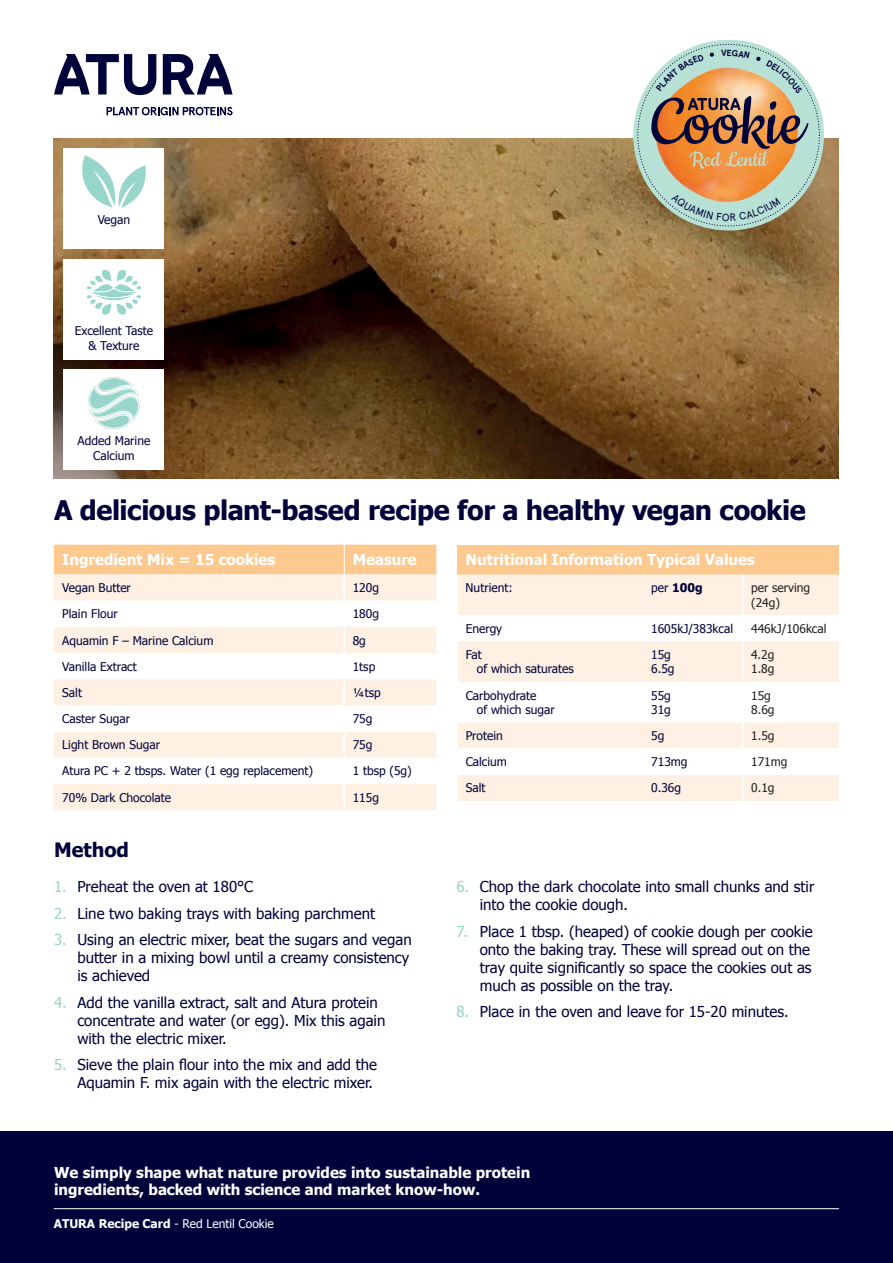
<style>
.page{position:relative;width:893px;height:1263px;background:#fff}
.page>*{position:absolute;margin:0;border:0;box-sizing:border-box;transform-origin:0 0}
.t1{font:79.2px "Cookie";color:#00023a}
.t2{font:700 27px "Tahoma";letter-spacing:-.015em;color:#00023a}
.t3{font:24.3px "Cookie";color:#b8e1d6}
.t4{font:700 19.8px "Tahoma";color:#00023a}
.t5{font:15px/18px "Tahoma";color:#00023a}
.t6{font:700 15px/16.5px "Tahoma";color:#fff}
.t7{font:12px/14.4px "Tahoma";color:#00023a}
.t8{font:12px/14.4px "Tahoma";color:#221f1f}
.t9{font:12px "Tahoma";color:#fff}
.t10{font:700 12px "Tahoma";color:#00023a}
.s1{font-weight:400}
.s2{color:#97d4c8}
.s3{font-weight:700}
</style>
<div class="page">
<img style="left:54px;top:138px;width:785px;height:341px">
<svg style="left:107px;top:107px;width:126px;height:8px"></svg>
<svg style="left:54px;top:54px;width:102px;height:41px"></svg>
<svg style="left:163px;top:54px;width:70px;height:41px"></svg>
<div style="left:54px;top:574px;width:382px;height:236px;background:#fef1e3"></div>
<svg style="left:54px;top:601px;width:382px;height:183px"></svg>
<hr style="left:343px;top:574px;width:2px;height:27px;background:#fff">
<hr style="left:343px;top:601px;width:2px;height:26px;background:#fff">
<hr style="left:343px;top:627px;width:2px;height:26px;background:#fff">
<hr style="left:343px;top:653px;width:2px;height:26px;background:#fff">
<hr style="left:343px;top:679px;width:2px;height:26px;background:#fff">
<hr style="left:343px;top:705px;width:2px;height:27px;background:#fff">
<hr style="left:343px;top:732px;width:2px;height:26px;background:#fff">
<hr style="left:343px;top:758px;width:2px;height:26px;background:#fff">
<hr style="left:343px;top:784px;width:2px;height:26px;background:#fff">
<div style="left:54px;top:545px;width:382px;height:29px;background:#fdc98f"></div>
<div style="left:457px;top:545px;width:382px;height:29px;background:#fdc98f"></div>
<div style="left:458px;top:574px;width:381px;height:227px;background:#fef1e3"></div>
<svg style="left:458px;top:615px;width:381px;height:160px"></svg>
<svg style="left:642px;top:615px;width:1px;height:26px"></svg>
<hr style="left:642px;top:682px;width:1px;height:40px;background:#fff">
<svg style="left:642px;top:749px;width:1px;height:26px"></svg>
<hr style="left:742px;top:641px;width:1px;height:41px;background:#fff">
<hr style="left:742px;top:574px;width:1px;height:41px;background:#fff">
<svg style="left:742px;top:722px;width:1px;height:27px"></svg>
<svg style="left:742px;top:775px;width:1px;height:26px"></svg>
<div style="left:0;top:1131px;width:893px;height:132px;background:#00023a"></div>
<hr style="left:54px;top:1208px;width:785px;height:1px;background:#fff">
<img style="left:620px;top:39px;width:218px;height:205px">
<svg style="left:688px;top:98px;width:53px;height:12px"></svg>
<svg style="left:710px;top:53px;width:4px;height:4px"></svg>
<svg style="left:756px;top:57px;width:4px;height:4px"></svg>
<div style="left:64px;top:148px;width:100px;height:100px;background:#fff"></div>
<div style="left:64px;top:259px;width:100px;height:100px;background:#fff"></div>
<div style="left:64px;top:370px;width:100px;height:100px;background:#fff"></div>
<svg style="left:87px;top:270px;width:54px;height:45px"></svg>
<svg style="left:82px;top:155px;width:64px;height:53px"></svg>
<svg style="left:88px;top:377px;width:52px;height:52px"></svg>
<svg style="left:671px;top:193px;width:110px;height:28px;background:#bcd1be"></svg>
<svg style="left:656px;top:54px;width:48px;height:37px;background:#c7d5c0"></svg>
<svg style="left:721px;top:50px;width:29px;height:9px"></svg>
<svg style="left:766px;top:60px;width:37px;height:34px"></svg>
<p class="t7" style="left:98px;top:213px;width:34px">Vegan</p>
<p class="t7" style="left:75px;top:324px;width:80px;line-height:15px;text-align:center">Excellent Taste &amp; Texture</p>
<p class="t7" style="left:78px;top:435px;width:74px;line-height:15px;text-align:center">Added Marine<br>Calcium</p>
<h1 class="t1" style="left:651px;top:93px;width:154px">Cookie</h1>
<h3 class="t3" style="left:690px;top:150px;width:79px">Red Lentil</h3>
<h2 class="t2" style="left:54px;top:499px;width:753px">A delicious plant-based recipe for a healthy vegan cookie</h2>
<p class="t6" style="left:62px;top:552px;width:214px">Ingredient Mix = 15 cookies</p>
<p class="t6" style="left:353px;top:552px;width:66px">Measure</p>
<p class="t7" style="left:62px;top:582px;width:70px">Vegan Butter</p>
<p class="t7" style="left:353px;top:582px;width:28px">120g</p>
<p class="t7" style="left:62px;top:608px;width:57px">Plain Flour</p>
<p class="t7" style="left:353px;top:608px;width:28px">180g</p>
<p class="t7" style="left:62px;top:634px;width:153px">Aquamin F – Marine Calcium</p>
<p class="t7" style="left:353px;top:634px;width:15px">8g</p>
<p class="t7" style="left:62px;top:660px;width:76px">Vanilla Extract</p>
<p class="t7" style="left:353px;top:660px;width:24px">1tsp</p>
<p class="t7" style="left:62px;top:686px;width:21px">Salt</p>
<p class="t7" style="left:353px;top:686px;width:29px">¼tsp</p>
<p class="t7" style="left:62px;top:712px;width:69px">Caster Sugar</p>
<p class="t7" style="left:353px;top:712px;width:21px">75g</p>
<p class="t7" style="left:62px;top:739px;width:99px">Light Brown Sugar</p>
<p class="t7" style="left:353px;top:739px;width:21px">75g</p>
<p class="t7" style="left:62px;top:765px;width:252px">Atura PC + 2 tbsps. Water (1 egg replacement)</p>
<p class="t7" style="left:353px;top:765px;width:61px">1 tbsp (5g)</p>
<p class="t7" style="left:62px;top:791px;width:110px">70% Dark Chocolate</p>
<p class="t7" style="left:353px;top:791px;width:28px">115g</p>
<p class="t6" style="left:466px;top:552px;width:291px">Nutritional Information Typical Values</p>
<p class="t7" style="left:466px;top:582px;width:49px">Nutrient:</p>
<p class="t10" style="left:651px;top:583px;width:53px"><span class="s1">per</span> 100g</p>
<p class="t8" style="left:751px;top:582px;width:61px">per serving (24g)</p>
<p class="t7" style="left:466px;top:622px;width:38px">Energy</p>
<p class="t7" style="left:651px;top:622px;width:83px">1605kJ/383kcal</p>
<p class="t8" style="left:751px;top:622px;width:77px">446kJ/106kcal</p>
<p class="t7" style="left:477px;top:648px;width:98px;text-indent:-11px">Fat<br>of which saturates</p>
<p class="t7" style="left:651px;top:648px;width:25px">15g<br>6.5g</p>
<p class="t8" style="left:751px;top:648px;width:25px">4.2g<br>1.8g</p>
<p class="t7" style="left:477px;top:689px;width:79px;text-indent:-11px">Carbohydrate<br>of which sugar</p>
<p class="t7" style="left:651px;top:689px;width:21px">55g<br>31g</p>
<p class="t8" style="left:751px;top:689px;width:25px">15g<br>8.6g</p>
<p class="t7" style="left:466px;top:729px;width:39px">Protein</p>
<p class="t7" style="left:651px;top:729px;width:15px">5g</p>
<p class="t8" style="left:751px;top:729px;width:25px">1.5g</p>
<p class="t7" style="left:466px;top:756px;width:43px">Calcium</p>
<p class="t7" style="left:651px;top:756px;width:38px">713mg</p>
<p class="t8" style="left:751px;top:756px;width:38px">171mg</p>
<p class="t7" style="left:466px;top:782px;width:21px">Salt</p>
<p class="t7" style="left:651px;top:782px;width:31px">0.36g</p>
<p class="t8" style="left:751px;top:782px;width:25px">0.1g</p>
<h3 class="t4" style="left:54px;top:842px;width:77px">Method</h3>
<p class="t5" style="left:54px;top:879px;width:201px"><span class="s2">1.</span> Preheat the oven at 180°C</p>
<p class="t5" style="left:54px;top:905px;width:323px"><span class="s2">2.</span> Line two baking trays with baking parchment</p>
<p class="t5" style="left:77px;top:932px;width:336px;text-indent:-23px"><span class="s2">3.</span> Using an electric mixer, beat the sugars and vegan butter in a mixing bowl until a creamy consistency is achieved</p>
<p class="t5" style="left:77px;top:994px;width:309px;text-indent:-23px"><span class="s2">4.</span> Add the vanilla extract, salt and Atura protein concentrate and water (or egg). Mix this again with the electric mixer.</p>
<p class="t5" style="left:54px;top:1055px;width:325px;text-align:right"><span class="s2">5.</span> Sieve the plain flour into the mix and add the<br>Aquamin F. mix again with the electric mixer.</p>
<p class="t5" style="left:480px;top:879px;width:336px;text-indent:-23px"><span class="s2">6.</span> Chop the dark chocolate into small chunks and stir into the cookie dough.</p>
<p class="t5" style="left:480px;top:923px;width:334px;text-indent:-23px"><span class="s2">7.</span> Place 1 tbsp. (heaped) of cookie dough per cookie onto the baking tray. These will spread out on the tray quite significantly so space the cookies out as much as possible on the tray.</p>
<p class="t5" style="left:456px;top:1004px;width:334px"><span class="s2">8.</span> Place in the oven and leave for 15-20 minutes.</p>
<p class="t6" style="left:54px;top:1166px;width:478px">We simply shape what nature provides into sustainable protein ingredients, backed with science and market know-how.</p>
<p class="t9" style="left:54px;top:1219px;width:222px"><span class="s3">ATURA Recipe Card</span> - Red Lentil Cookie</p>
</div>
